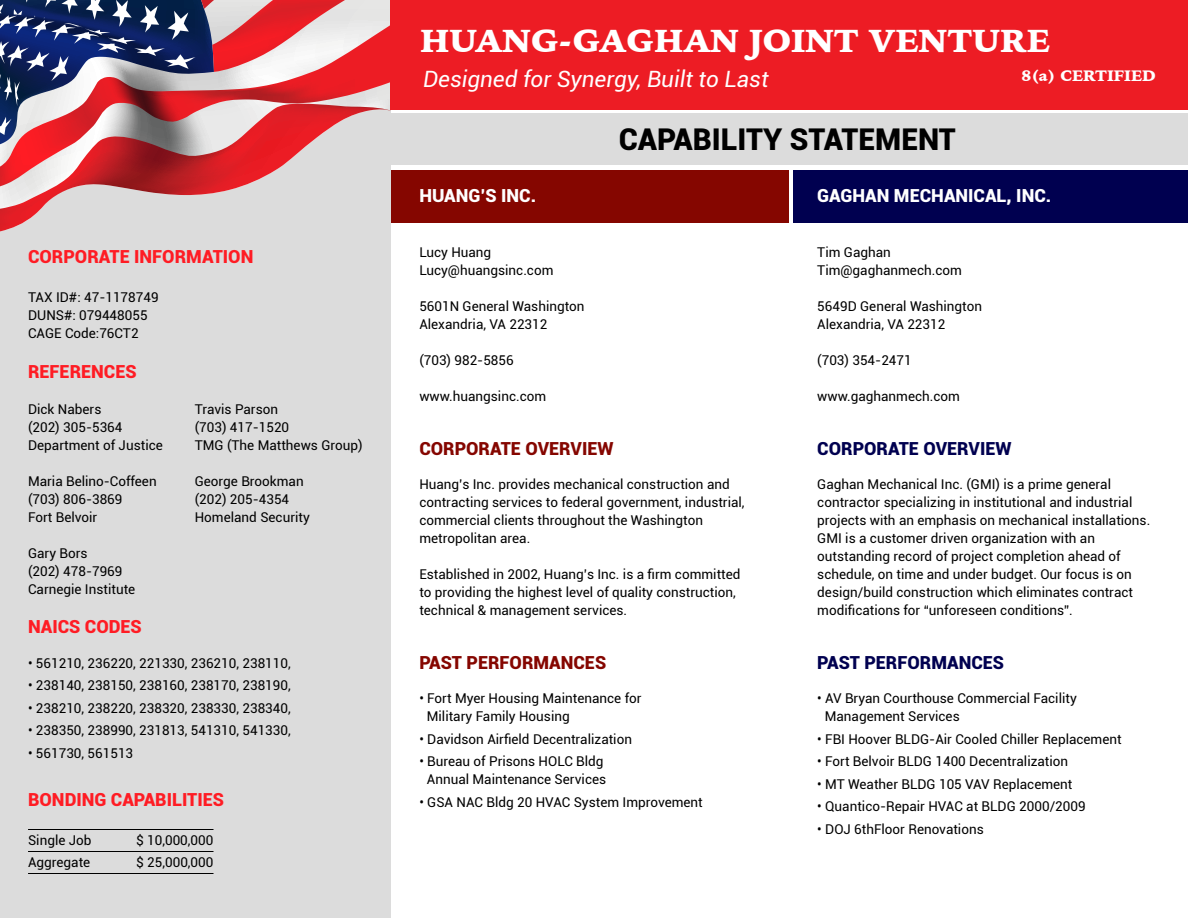
<style>
.page{position:relative;width:1188px;height:918px;background:#fff}
.page>*{position:absolute;margin:0;border:0;box-sizing:border-box;transform-origin:0 0}
.t1{font:900 31.5px "Iowan Old Style";color:#fff}
.t2{font:900 30px "Roboto";color:#000}
.t3{font:italic 22.5px "Roboto";color:#fff}
.t4{font:900 18px "Roboto";color:#ff1c24}
.t5{font:900 18px "Roboto";color:#850600}
.t6{font:900 18px "Roboto";color:#000050}
.t7{font:900 18px "Roboto";color:#fff}
.t8{font:900 15px "Iowan Old Style";color:#fff}
.t9{font:13.5px/18px "Roboto";color:#000}
</style>
<div class="page">
<div style="left:390px;top:114px;width:798px;height:51px;background:#dcdcdc"></div>
<div style="left:0;top:0;width:391px;height:918px;background:#dcdcdc"></div>
<svg style="left:0;top:186px;width:242px;height:45px"></svg>
<svg style="left:0;top:0;width:345px;height:25px"></svg>
<svg style="left:0;top:25px;width:391px;height:161px"></svg>
<div style="left:391px;top:170px;width:398px;height:53px;background:#850600"></div>
<div style="left:793px;top:170px;width:395px;height:53px;background:#000050"></div>
<div style="left:391px;top:0;width:797px;height:110px;background:#ed1c24"></div>
<hr style="left:28px;top:851px;width:186px;height:1px;background:#000">
<hr style="left:28px;top:829px;width:186px;height:1px;background:#000">
<hr style="left:28px;top:873px;width:186px;height:1px;background:#000">
<h3 class="t4" style="left:28px;top:244px;width:227px">CORPORATE INFORMATION</h3>
<p class="t9" style="left:28px;top:288px;width:132px">TAX ID#: 47-1178749<br>DUNS#: 079448055<br>CAGE Code:76CT2</p>
<h3 class="t4" style="left:28px;top:359px;width:110px">REFERENCES</h3>
<p class="t9" style="left:28px;top:400px;width:136px">Dick Nabers<br>(202) 305-5364<br>Department of Justice</p>
<p class="t9" style="left:28px;top:472px;width:130px">Maria Belino-Coffeen (703) 806-3869<br>Fort Belvoir</p>
<p class="t9" style="left:28px;top:544px;width:109px">Gary Bors<br>(202) 478-7969<br>Carnegie Institute</p>
<h3 class="t4" style="left:28px;top:614px;width:115px">NAICS CODES</h3>
<p class="t9" style="left:28px;top:653px;width:264px">• 561210, 236220, 221330, 236210, 238110,</p>
<p class="t9" style="left:28px;top:676px;width:264px">• 238140, 238150, 238160, 238170, 238190,</p>
<p class="t9" style="left:28px;top:698px;width:264px">• 238210, 238220, 238320, 238330, 238340,</p>
<p class="t9" style="left:28px;top:721px;width:264px">• 238350, 238990, 231813, 541310, 541330,</p>
<p class="t9" style="left:28px;top:743px;width:107px">• 561730, 561513</p>
<h3 class="t4" style="left:28px;top:787px;width:197px">BONDING CAPABILITIES</h3>
<p class="t9" style="left:28px;top:831px;width:65px">Single Job</p>
<p class="t9" style="left:136px;top:831px;width:79px">$ 10,000,000</p>
<p class="t9" style="left:28px;top:853px;width:64px">Aggregate</p>
<p class="t9" style="left:136px;top:853px;width:79px">$ 25,000,000</p>
<p class="t9" style="left:195px;top:399px;width:169px">Travis Parson<br>(703) 417-1520<br>TMG (The Matthews Group)</p>
<p class="t9" style="left:195px;top:471px;width:117px">George Brookman (202) 205-4354<br>Homeland Security</p>
<h1 class="t1" style="left:420px;top:20px;width:632px">HUANG-GAGHAN JOINT VENTURE</h1>
<h3 class="t3" style="left:423px;top:63px;width:347px">Designed for Synergy, Built to Last</h3>
<p class="t8" style="left:1022px;top:66px;width:136px">8(a) CERTIFIED</p>
<h3 class="t7" style="left:419px;top:183px;width:118px">HUANG’S INC.</h3>
<h2 class="t2" style="left:619px;top:118px;width:338px">CAPABILITY STATEMENT</h2>
<h3 class="t7" style="left:817px;top:183px;width:236px">GAGHAN MECHANICAL, INC.</h3>
<p class="t9" style="left:419px;top:242px;width:136px">Lucy Huang<br>Lucy@huangsinc.com</p>
<p class="t9" style="left:419px;top:296px;width:167px">5601N General Washington<br>Alexandria, VA 22312</p>
<p class="t9" style="left:419px;top:350px;width:96px">(703) 982-5856</p>
<p class="t9" style="left:419px;top:386px;width:128px">www.huangsinc.com</p>
<h3 class="t5" style="left:419px;top:436px;width:196px">CORPORATE OVERVIEW</h3>
<p class="t9" style="left:419px;top:475px;width:327px">Huang’s Inc. provides mechanical construction and contracting services to federal government, industrial, commercial clients throughout the Washington metropolitan area.</p>
<p class="t9" style="left:419px;top:565px;width:323px">Established in 2002, Huang’s Inc. is a firm committed to providing the highest level of quality construction, technical &amp; management services.</p>
<h3 class="t5" style="left:419px;top:650px;width:188px">PAST PERFORMANCES</h3>
<p class="t9" style="left:427px;top:689px;width:216px;text-indent:-8px">• Fort Myer Housing Maintenance for<br>Military Family Housing</p>
<p class="t9" style="left:419px;top:729px;width:214px">• Davidson Airfield Decentralization</p>
<p class="t9" style="left:419px;top:752px;width:188px;text-align:center">• Bureau of Prisons HOLC Bldg<br>Annual Maintenance Services</p>
<p class="t9" style="left:419px;top:792px;width:285px">• GSA NAC Bldg 20 HVAC System Improvement</p>
<p class="t9" style="left:817px;top:242px;width:146px">Tim Gaghan<br>Tim@gaghanmech.com</p>
<p class="t9" style="left:817px;top:296px;width:166px">5649D General Washington<br>Alexandria, VA 22312</p>
<p class="t9" style="left:817px;top:350px;width:96px">(703) 354-2471</p>
<p class="t9" style="left:817px;top:386px;width:144px">www.gaghanmech.com</p>
<h3 class="t6" style="left:817px;top:436px;width:196px">CORPORATE OVERVIEW</h3>
<p class="t9" style="left:817px;top:475px;width:335px">Gaghan Mechanical Inc. (GMI) is a prime general contractor specializing in institutional and industrial projects with an emphasis on mechanical installations.<br>GMI is a customer driven organization with an outstanding record of project completion ahead of schedule, on time and under budget. Our focus is on design/build construction which eliminates contract modifications for “unforeseen conditions”.</p>
<h3 class="t6" style="left:817px;top:650px;width:188px">PAST PERFORMANCES</h3>
<p class="t9" style="left:825px;top:689px;width:254px;text-indent:-8px">• AV Bryan Courthouse Commercial Facility<br>Management Services</p>
<p class="t9" style="left:817px;top:729px;width:306px">• FBI Hoover BLDG-Air Cooled Chiller Replacement</p>
<p class="t9" style="left:817px;top:752px;width:252px">• Fort Belvoir BLDG 1400 Decentralization</p>
<p class="t9" style="left:817px;top:774px;width:257px">• MT Weather BLDG 105 VAV Replacement</p>
<p class="t9" style="left:817px;top:797px;width:270px">• Quantico-Repair HVAC at BLDG 2000/2009</p>
<p class="t9" style="left:817px;top:819px;width:168px">• DOJ 6thFloor Renovations</p>
</div>
